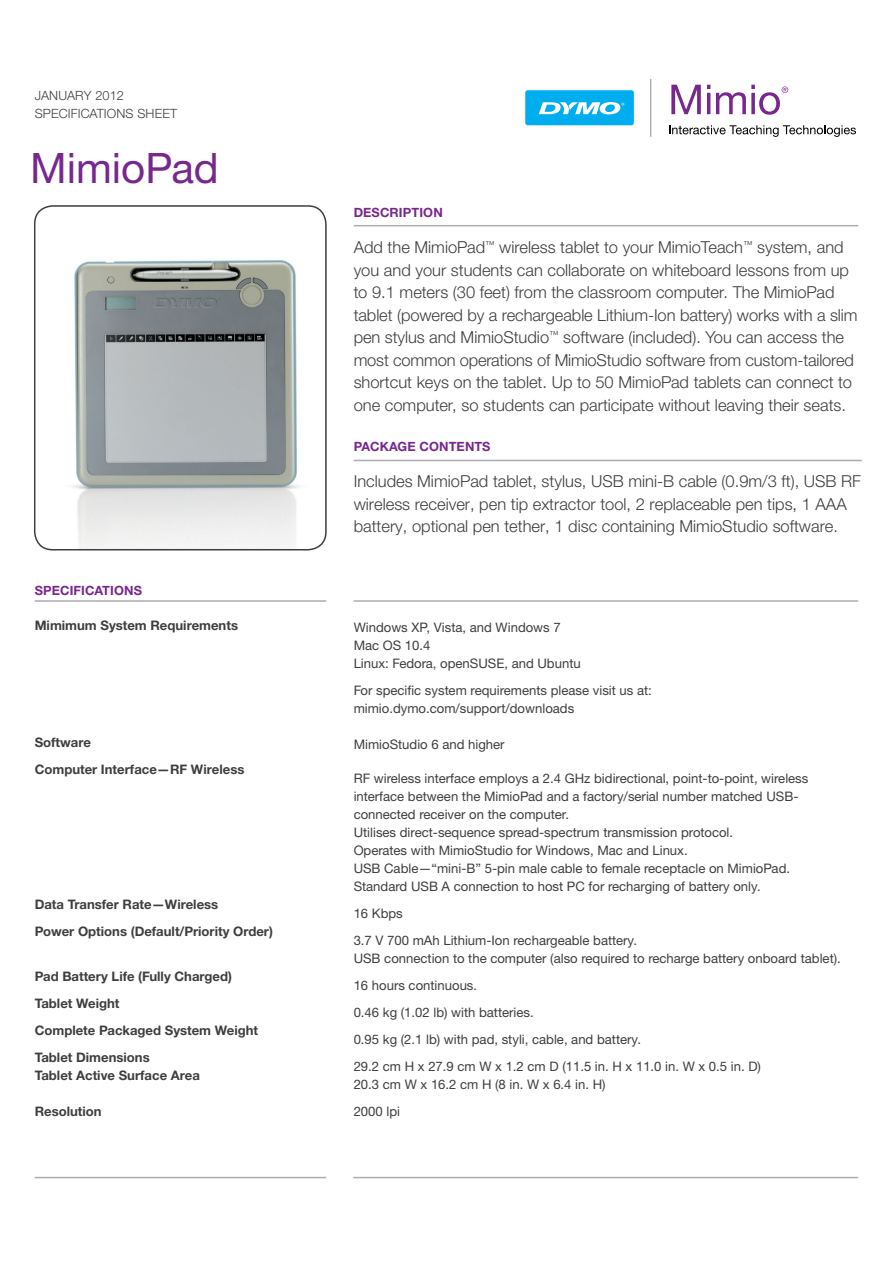
<style>
.page{position:relative;width:893px;height:1263px;background:#fff}
.page>*{position:absolute;margin:0;border:0;box-sizing:border-box;transform-origin:0 0}
.t1{font:42px "Helvetica Neue LTW1 G";color:#77278d}
.intro_text{font:300 16.5px/22.5px "Helvetica Neue LTW1 G";color:#3e3e3f}
.copy{font:13.2px/18px "Helvetica Neue LTW1 G";color:#3e3e3f}
.copy_bold{font:700 13.2px/18px "Helvetica Neue LTW1 G";color:#3e3e3f}
.heading_grey{font:700 12.75px "Helvetica Neue LTW1 G";letter-spacing:.01em;color:#77278d}
.heading_grey-2{font:300 12.75px/18px "Helvetica Neue LTW1 G";letter-spacing:.01em;color:#3e3e3f}
</style>
<div class="page">
<img style="left:35px;top:206px;width:291px;height:344px">
<div style="left:34px;top:205px;width:293px;height:345px;border:2px solid #3e3e3f;border-radius:18px"></div>
<div style="left:525px;top:90px;width:109px;height:35px;background:#00aeef;border-radius:3px"></div>
<svg style="left:539px;top:102px;width:85px;height:12px"></svg>
<hr style="left:650px;top:79px;width:1px;height:58px;background:#989999">
<svg style="left:671px;top:85px;width:30px;height:29px"></svg>
<svg style="left:707px;top:85px;width:3px;height:4px"></svg>
<hr style="left:707px;top:93px;width:3px;height:21px;background:#77278d">
<svg style="left:716px;top:85px;width:72px;height:30px"></svg>
<svg style="left:669px;top:125px;width:187px;height:12px"></svg>
<hr style="left:354px;top:600px;width:504px;height:2px;background:#abaead">
<hr style="left:35px;top:600px;width:291px;height:2px;background:#abaead">
<hr style="left:35px;top:1177px;width:291px;height:1px;background:#abaead">
<hr style="left:353px;top:1177px;width:505px;height:1px;background:#abaead">
<hr style="left:354px;top:225px;width:504px;height:1px;background:#abaead">
<hr style="left:354px;top:460px;width:508px;height:1px;background:#abaead">
<p class="heading_grey-2" style="left:35px;top:87px;width:144px">JANUARY 2012<br>SPECIFICATIONS SHEET</p>
<p class="t1" style="left:30px;top:142px;width:190px">MimioPad</p>
<p class="heading_grey" style="left:35px;top:583px;width:109px">SPECIFICATIONS</p>
<p class="copy_bold" style="left:35px;top:616px;width:205px">Mimimum System Requirements</p>
<p class="copy_bold" style="left:35px;top:733px;width:58px">Software</p>
<p class="copy_bold" style="left:35px;top:760px;width:211px">Computer Interface—RF Wireless</p>
<p class="copy_bold" style="left:35px;top:895px;width:185px">Data Transfer Rate—Wireless</p>
<p class="copy_bold" style="left:35px;top:922px;width:240px">Power Options (Default/Priority Order)</p>
<p class="copy_bold" style="left:35px;top:967px;width:199px">Pad Battery Life (Fully Charged)</p>
<p class="copy_bold" style="left:35px;top:994px;width:86px">Tablet Weight</p>
<p class="copy_bold" style="left:35px;top:1021px;width:225px">Complete Packaged System Weight</p>
<p class="copy_bold" style="left:35px;top:1048px;width:167px">Tablet Dimensions<br>Tablet Active Surface Area</p>
<p class="copy_bold" style="left:35px;top:1102px;width:69px">Resolution</p>
<p class="heading_grey" style="left:354px;top:205px;width:91px">DESCRIPTION</p>
<p class="intro_text" style="left:354px;top:236px;width:505px">Add the MimioPad<sup>™</sup> wireless tablet to your MimioTeach<sup>™</sup> system, and you and your students can collaborate on whiteboard lessons from up to 9.1 meters (30 feet) from the classroom computer. The MimioPad tablet (powered by a rechargeable Lithium-Ion battery) works with a slim pen stylus and MimioStudio<sup>™</sup> software (included). You can access the most common operations of MimioStudio software from custom-tailored shortcut keys on the tablet. Up to 50 MimioPad tablets can connect to one computer, so students can participate without leaving their seats.</p>
<p class="heading_grey" style="left:354px;top:439px;width:138px">PACKAGE CONTENTS</p>
<p class="intro_text" style="left:354px;top:470px;width:509px">Includes MimioPad tablet, stylus, USB mini-B cable (0.9m/3 ft), USB RF wireless receiver, pen tip extractor tool, 2 replaceable pen tips, 1 AAA battery, optional pen tether, 1 disc containing MimioStudio software.</p>
<p class="copy" style="left:354px;top:618px;width:229px">Windows XP, Vista, and Windows 7<br>Mac OS 10.4<br>Linux: Fedora, openSUSE, and Ubuntu</p>
<p class="copy" style="left:354px;top:681px;width:300px">For specific system requirements please visit us at: mimio.dymo.com/support/downloads</p>
<p class="copy" style="left:354px;top:735px;width:152px">MimioStudio 6 and higher</p>
<p class="copy" style="left:354px;top:769px;width:456px">RF wireless interface employs a 2.4 GHz bidirectional, point-to-point, wireless interface between the MimioPad and a factory/serial number matched USB&shy;connected receiver on the computer.<br>Utilises direct-sequence spread-spectrum transmission protocol.<br>Operates with MimioStudio for Windows, Mac and Linux.<br>USB Cable—“mini-B” 5-pin male cable to female receptacle on MimioPad.<br>Standard USB A connection to host PC for recharging of battery only.</p>
<p class="copy" style="left:354px;top:904px;width:51px">16 Kbps</p>
<p class="copy" style="left:354px;top:931px;width:489px">3.7 V 700 mAh Lithium-Ion rechargeable battery.<br>USB connection to the computer (also required to recharge battery onboard tablet).</p>
<p class="copy" style="left:354px;top:976px;width:125px">16 hours continuous.</p>
<p class="copy" style="left:354px;top:1003px;width:181px">0.46 kg (1.02 lb) with batteries.</p>
<p class="copy" style="left:354px;top:1030px;width:289px">0.95 kg (2.1 lb) with pad, styli, cable, and battery.</p>
<p class="copy" style="left:354px;top:1057px;width:409px">29.2 cm H x 27.9 cm W x 1.2 cm D (11.5 in. H x 11.0 in. W x 0.5 in. D)<br>20.3 cm W x 16.2 cm H (8 in. W x 6.4 in. H)</p>
<p class="copy" style="left:354px;top:1102px;width:48px">2000 lpi</p>
</div>
